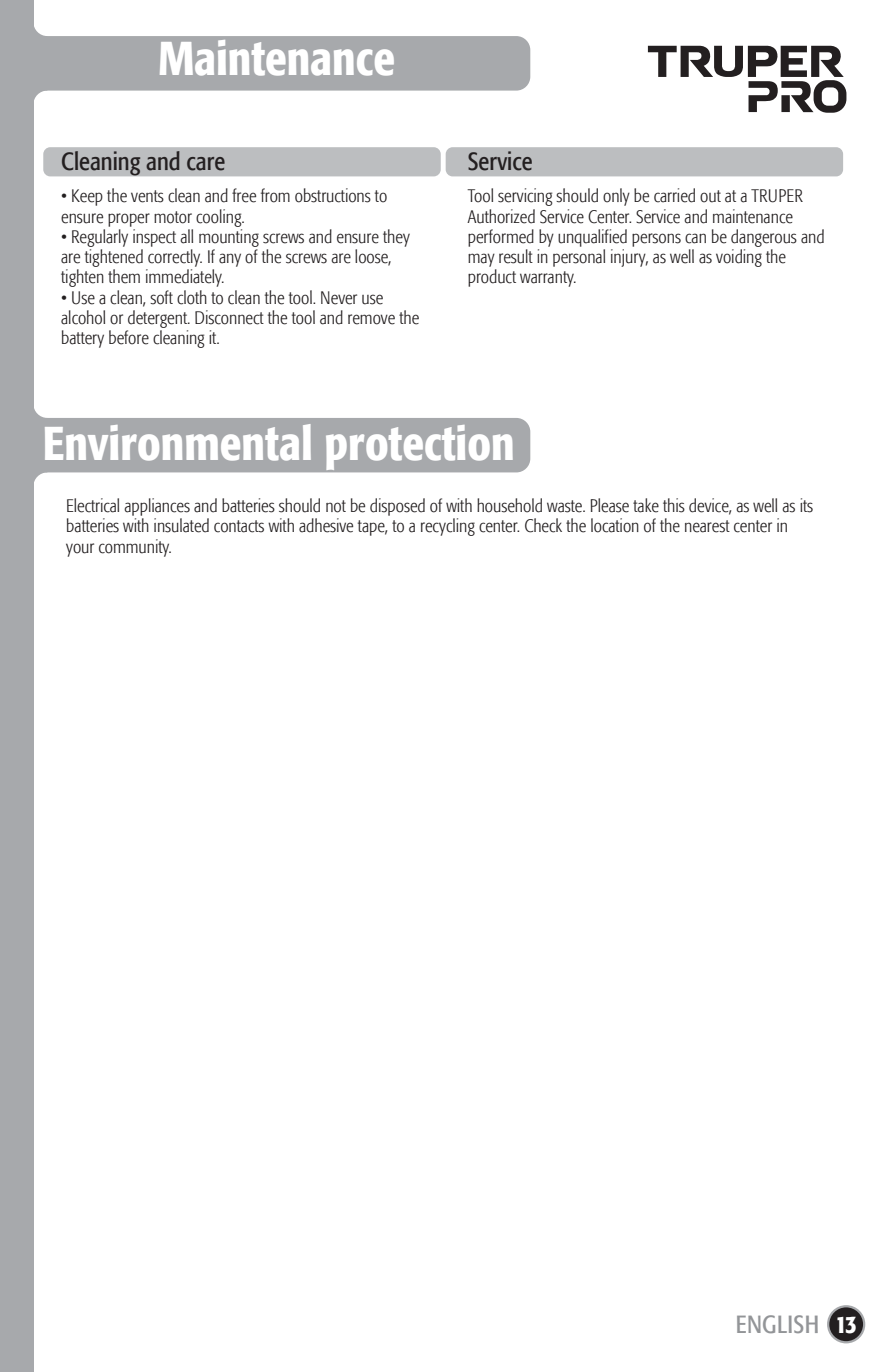
<style>
.page{position:relative;width:893px;height:1372px;background:#fff}
.page>*{position:absolute;margin:0;border:0;box-sizing:border-box;transform-origin:0 0}
.t1{font:500 condensed 47.25px "Formata";color:#fff}
.t2{font:condensed 24.75px "Formata";color:#231f20}
.t3{font:condensed 24.75px "Formata";letter-spacing:.02em;color:#939598}
.t4{font:300 condensed 18px/20.2px "Formata";color:#231f20}
.s1{font-weight:500;color:#fff}
</style>
<div class="page">
<div style="left:0;top:0;width:33px;height:1371px;background:#a7a9ac"></div>
<div style="left:33px;top:36px;width:497px;height:55px;background:#a7a9ac;border-radius:14px"></div>
<svg style="left:33px;top:22px;width:14px;height:82px"></svg>
<div style="left:43px;top:147px;width:398px;height:29px;background:#bcbec0;border-radius:7px"></div>
<div style="left:446px;top:147px;width:397px;height:29px;background:#bcbec0;border-radius:7px"></div>
<div style="left:33px;top:418px;width:497px;height:54px;background:#a7a9ac;border-radius:14px"></div>
<svg style="left:33px;top:404px;width:14px;height:82px"></svg>
<svg style="left:648px;top:46px;width:198px;height:67px"></svg>
<div style="left:828px;top:1306px;width:36px;height:36px;background:#231f20;border-radius:50%"></div>
<div style="left:827px;top:1304px;width:38px;height:39px;border:2px solid #a7a9ac;border-radius:50%"></div>
<h1 class="t1" style="left:158px;top:30px;width:239px">Maintenance</h1>
<h2 class="t2" style="left:61px;top:146px;width:166px">Cleaning and care</h2>
<h2 class="t2" style="left:468px;top:146px;width:66px">Service</h2>
<p class="t4" style="left:61px;top:186px;width:328px">• Keep the vents clean and free from obstructions to ensure proper motor cooling.</p>
<p class="t4" style="left:61px;top:227px;width:350px">• Regularly inspect all mounting screws and ensure they are tightened correctly. If any of the screws are loose, tighten them immediately.</p>
<p class="t4" style="left:61px;top:287px;width:359px">• Use a clean, soft cloth to clean the tool. Never use alcohol or detergent. Disconnect the tool and remove the battery before cleaning it.</p>
<p class="t4" style="left:468px;top:186px;width:358px">Tool servicing should only be carried out at a TRUPER Authorized Service Center. Service and maintenance performed by unqualified persons can be dangerous and may result in personal injury, as well as voiding the product warranty.</p>
<h1 class="t1" style="left:43px;top:414px;width:473px">Environmental protection</h1>
<p class="t4" style="left:66px;top:496px;width:748px">Electrical appliances and batteries should not be disposed of with household waste. Please take this device, as well as its batteries with insulated contacts with adhesive tape, to a recycling center. Check the location of the nearest center in your community.</p>
<h2 class="t3" style="left:736px;top:1309px;width:123px">ENGLISH <span class="s1">13</span></h2>
</div>
